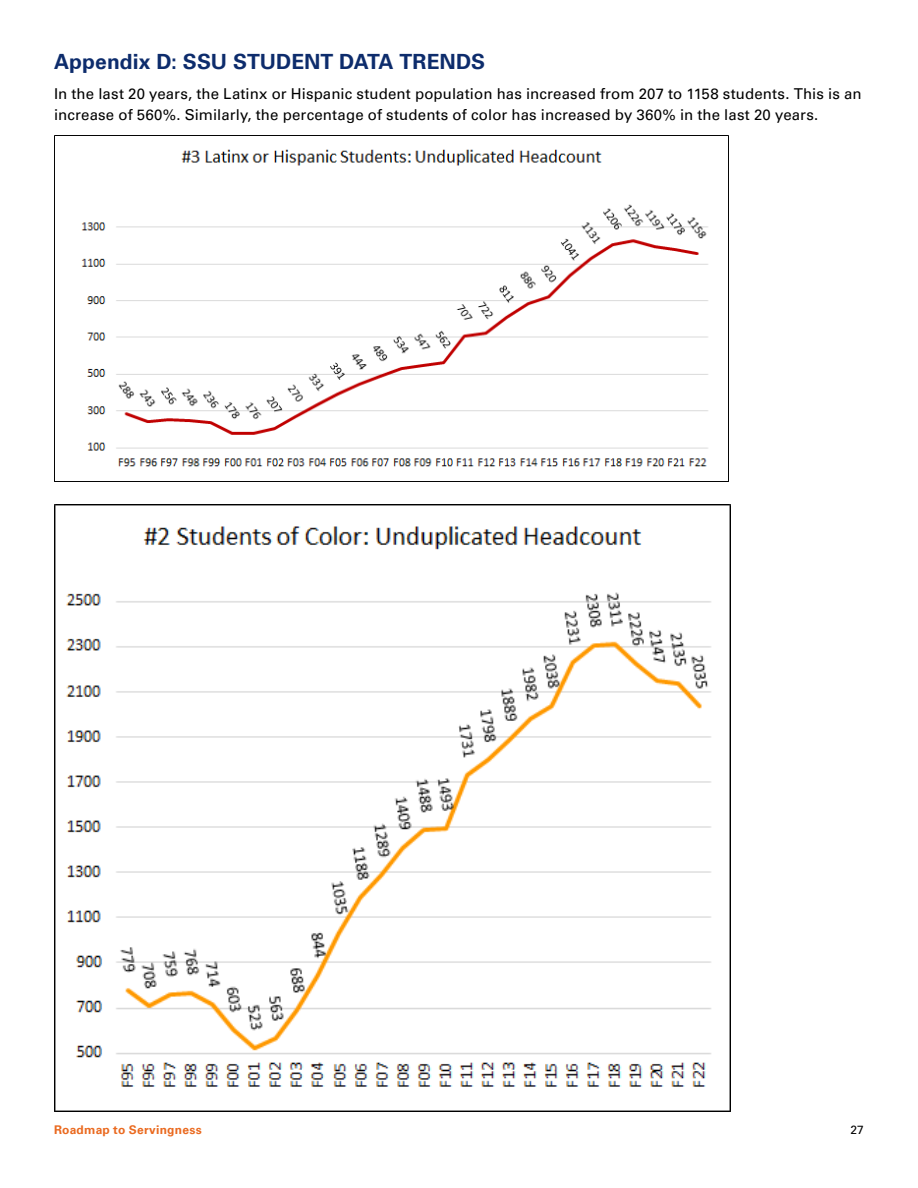
<style>
.page{position:relative;width:918px;height:1188px;background:#fff}
.page>*{position:absolute;margin:0;border:0;box-sizing:border-box;transform-origin:0 0}
.Subhead{font:700 21px "Univers LT Pro 65";color:#0d2c6c}
.Text{font:15px/21px "Univers LT Pro 55 Roman";letter-spacing:.01em;color:#000}
.t1{font:700 12px "Univers LT Pro 65";letter-spacing:.02em;color:#ea6a20}
.t2{font:12px "Univers LT Pro 55 Roman";color:#000}
</style>
<div class="page">
<img style="left:54px;top:504px;width:676px;height:607px">
<img style="left:55px;top:135px;width:674px;height:346px">
<p class="Subhead" style="left:54px;top:47px;width:433px">Appendix D: SSU STUDENT DATA TRENDS</p>
<p class="Text" style="left:54px;top:83px;width:809px">In the last 20 years, the Latinx or Hispanic student population has increased from 207 to 1158 students. This is an increase of 560%. Similarly, the percentage of students of color has increased by 360% in the last 20 years.</p>
<p class="t1" style="left:54px;top:1121px;width:149px">Roadmap to Servingness</p>
<p class="t2" style="left:850px;top:1121px;width:15px">27</p>
</div>
